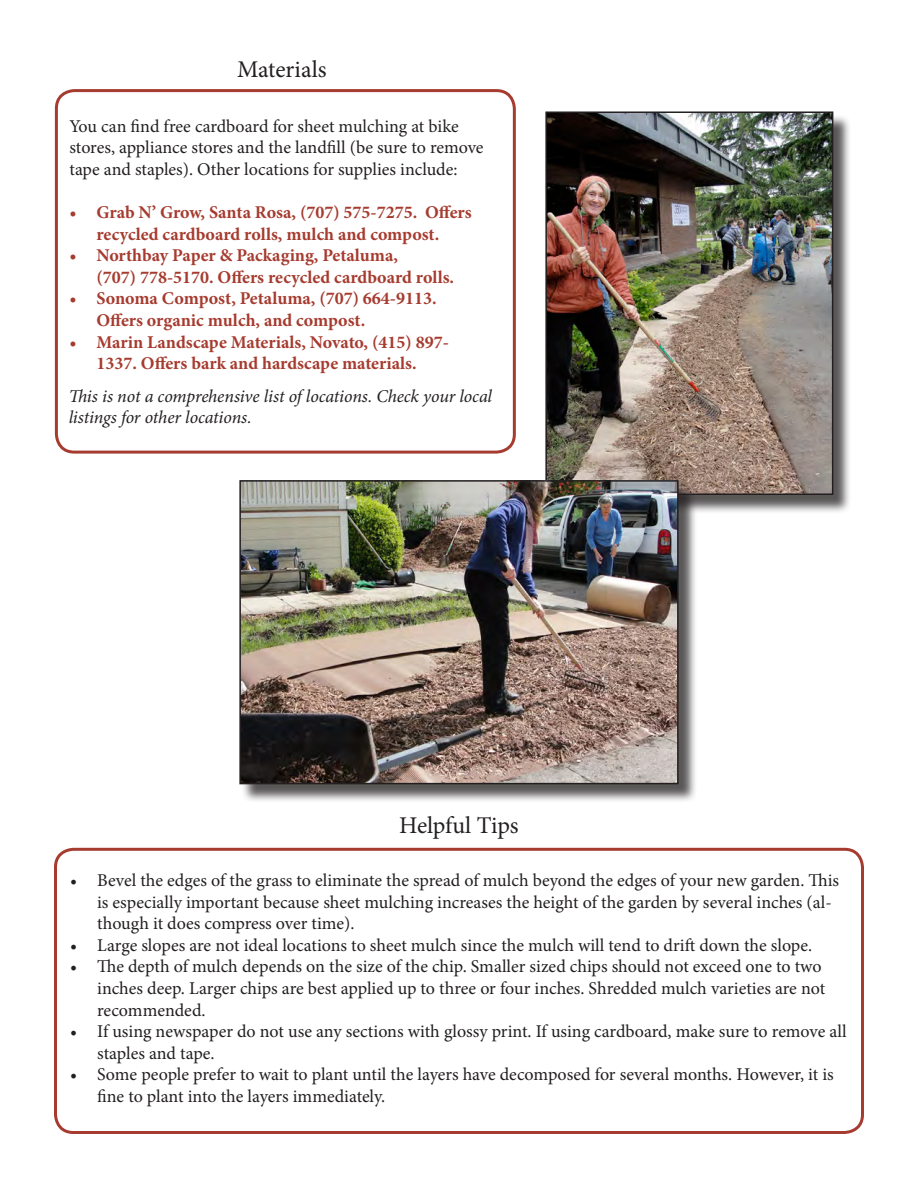
<style>
.page{position:relative;width:918px;height:1188px;background:#fff}
.page>*{position:absolute;margin:0;border:0;box-sizing:border-box;transform-origin:0 0}
.t1{font:24px "Minion Pro";letter-spacing:-.005em;color:#231f20}
.t2{font:18px/21.6px "Minion Pro";letter-spacing:-.005em;color:#231f20}
.t3{font:700 18px/21.6px "Minion Pro";color:#a63b2f;text-align:center}
.t4{font:italic 18px/21.6px "Minion Pro";letter-spacing:-.01em;color:#231f20}
</style>
<div class="page">
<div style="left:54px;top:848px;width:810px;height:286px;border:3px solid #a63b2f;border-radius:18px"></div>
<div style="left:55px;top:89px;width:461px;height:365px;border:3px solid #a63b2f;border-radius:18px"></div>
<div style="left:548px;top:114px;width:304px;height:400px;background:#231f20;opacity:.75"></div>
<img style="left:548px;top:114px;width:282px;height:378px">
<div style="left:545px;top:111px;width:288px;height:384px;border:2px solid #231f20"></div>
<div style="left:242px;top:482px;width:455px;height:321px;background:#231f20;opacity:.75"></div>
<img style="left:242px;top:483px;width:434px;height:298px">
<div style="left:239px;top:480px;width:440px;height:304px;border:2px solid #231f20"></div>
<p class="t1" style="left:237px;top:53px;width:91px">Materials</p>
<p class="t2" style="left:69px;top:115px;width:416px">You can find free cardboard for sheet mulching at bike stores, appliance stores and the landfill (be sure to remove tape and staples). Other locations for supplies include:</p>
<p class="t3" style="left:69px;top:201px;width:404px">• Grab N’ Grow, Santa Rosa, (707) 575-7275. Offers recycled cardboard rolls, mulch and compost.</p>
<p class="t3" style="left:96px;top:244px;width:359px;text-align:left;text-indent:-27px">• Northbay Paper &amp; Packaging, Petaluma,<br>(707) 778-5170. Offers recycled cardboard rolls.</p>
<p class="t3" style="left:96px;top:288px;width:342px;text-align:left;text-indent:-27px">• Sonoma Compost, Petaluma, (707) 664-9113.<br>Offers organic mulch, and compost.</p>
<p class="t3" style="left:69px;top:331px;width:381px">• Marin Landscape Materials, Novato, (415) 897-<br>1337. Offers bark and hardscape materials.</p>
<p class="t4" style="left:69px;top:385px;width:425px">This is not a comprehensive list of locations. Check your local listings for other locations.</p>
<p class="t1" style="left:399px;top:809px;width:121px">Helpful Tips</p>
<p class="t2" style="left:97px;top:870px;width:744px;text-indent:-27px">• Bevel the edges of the grass to eliminate the spread of mulch beyond the edges of your new garden. This is especially important because sheet mulching increases the height of the garden by several inches (al&shy;though it does compress over time).</p>
<p class="t2" style="left:70px;top:934px;width:744px">• Large slopes are not ideal locations to sheet mulch since the mulch will tend to drift down the slope.</p>
<p class="t2" style="left:97px;top:956px;width:730px;text-indent:-27px">• The depth of mulch depends on the size of the chip. Smaller sized chips should not exceed one to two inches deep. Larger chips are best applied up to three or four inches. Shredded mulch varieties are not recommended.</p>
<p class="t2" style="left:97px;top:1021px;width:751px;text-indent:-27px">• If using newspaper do not use any sections with glossy print. If using cardboard, make sure to remove all staples and tape.</p>
<p class="t2" style="left:97px;top:1064px;width:738px;text-indent:-27px">• Some people prefer to wait to plant until the layers have decomposed for several months. However, it is fine to plant into the layers immediately.</p>
</div>
